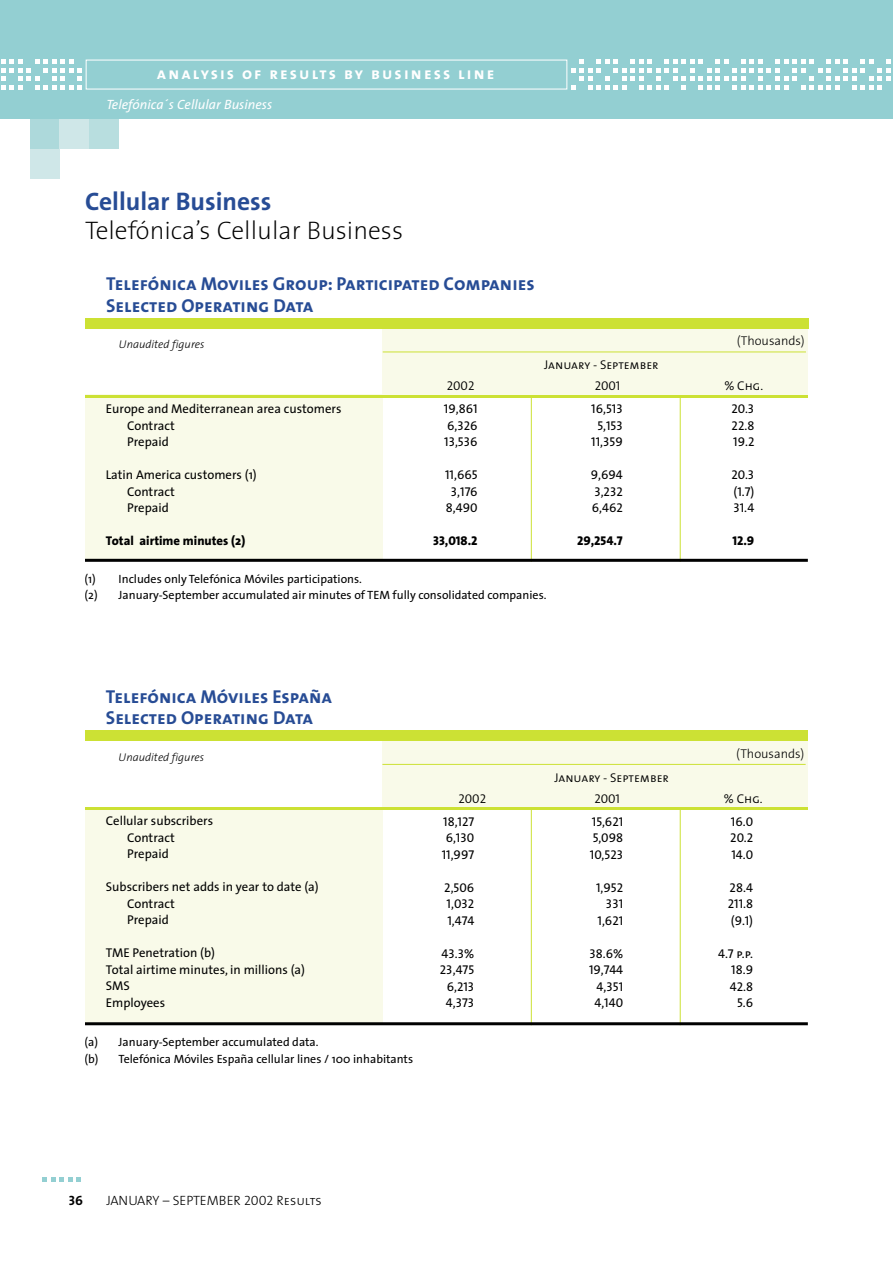
<style>
.page{position:relative;width:893px;height:1263px;background:#fff}
.page>*{position:absolute;margin:0;border:0;box-sizing:border-box;transform-origin:0 0}
.t1{font:200 25.5px "The Sans";color:#000}
.t2{font:700 25.5px "The Sans";color:#274c95}
.t3{font:18.75px "The Sans Bold Caps";color:#274c95}
.t4{font:16.5px "The Sans Bold Caps";letter-spacing:.13em;color:#fff}
.t5{font:italic 13.5px "The Sans";color:#fff}
.t6{font:13.5px "The Sans Light Caps";color:#000}
.t7{font:13.5px "The Sans Bold Caps";color:#000}
.t8{font:12.75px/16.5px "The Sans Caps";color:#000;text-align:justify}
.t9{font:12.75px/16.5px "The Sans";color:#000}
.t10{font:12.75px "The Sans Semi Light Caps";color:#000}
.t11{font:300 12.75px "The Sans";color:#000}
.t12{font:800 12.75px "The Sans";color:#000}
.t13{font:12.75px "The Sans Extra Bold Caps";color:#000}
.t14{font:12px/16.5px "The Sans";color:#000}
.t15{font:italic 300 11.25px "The Sans";color:#000}
</style>
<div class="page">
<div style="left:0;top:0;width:892px;height:119px;background:#93cfd2"></div>
<svg style="left:1px;top:60px;width:81px;height:29px"></svg>
<svg style="left:571px;top:60px;width:319px;height:29px"></svg>
<div style="left:86px;top:60px;width:481px;height:29px;border:1px solid #fff"></div>
<div style="left:30px;top:119px;width:30px;height:30px;background:#add9db"></div>
<div style="left:60px;top:119px;width:29px;height:30px;background:#cfe7e8"></div>
<div style="left:89px;top:119px;width:30px;height:30px;background:#b8dedf"></div>
<div style="left:30px;top:149px;width:30px;height:30px;background:#cfe7e8"></div>
<svg style="left:43px;top:1178px;width:38px;height:4px"></svg>
<div style="left:382px;top:739px;width:425px;height:68px;background:#f9fae9"></div>
<div style="left:85px;top:807px;width:297px;height:217px;background:#f9fae9"></div>
<div style="left:85px;top:730px;width:722px;height:11px;background:#cce134"></div>
<hr style="left:85px;top:807px;width:722px;height:3px;background:#cce134">
<hr style="left:382px;top:764px;width:423px;height:1px;background:#cce134">
<hr style="left:531px;top:808px;width:1px;height:217px;background:#cce134">
<hr style="left:679px;top:808px;width:1px;height:217px;background:#cce134">
<hr style="left:85px;top:1022px;width:722px;height:3px;background:#000">
<div style="left:85px;top:394px;width:297px;height:166px;background:#f9fae9"></div>
<hr style="left:531px;top:396px;width:1px;height:166px;background:#cce134">
<hr style="left:679px;top:396px;width:1px;height:166px;background:#cce134">
<div style="left:383px;top:326px;width:425px;height:68px;background:#f9fae9"></div>
<div style="left:85px;top:318px;width:723px;height:10px;background:#cce134"></div>
<hr style="left:85px;top:395px;width:722px;height:3px;background:#cce134">
<hr style="left:383px;top:352px;width:423px;height:1px;background:#cce134">
<hr style="left:85px;top:559px;width:722px;height:3px;background:#000">
<p class="t4" style="left:157px;top:63px;width:339px">analysis of results by business line</p>
<p class="t5" style="left:106px;top:100px;width:167px">Telefónica´s Cellular Business</p>
<h1 class="t2" style="left:85px;top:192px;width:188px">Cellular Business</h1>
<h1 class="t1" style="left:85px;top:221px;width:319px">Telefónica’s Cellular Business</h1>
<h2 class="t3" style="left:106px;top:273px;width:430px">Telefónica Moviles Group: Participated Companies</h2>
<h2 class="t3" style="left:106px;top:294px;width:209px">Selected Operating Data</h2>
<p class="t15" style="left:119px;top:340px;width:87px">Unaudited figures</p>
<p class="t10" style="left:544px;top:357px;width:116px">January - September</p>
<p class="t11" style="left:736px;top:336px;width:69px">(Thousands)</p>
<p class="t9" style="left:127px;top:402px;width:216px;text-indent:-21px">Europe and Mediterranean area customers<br>Contract<br>Prepaid</p>
<p class="t9" style="left:127px;top:468px;width:131px;text-indent:-21px">Latin America customers (1)<br>Contract<br>Prepaid</p>
<p class="t12" style="left:106px;top:536px;width:141px">Total airtime minutes (2)</p>
<p class="t10" style="left:447px;top:379px;width:29px">2002</p>
<p class="t10" style="left:594px;top:379px;width:27px">2001</p>
<p class="t10" style="left:724px;top:379px;width:40px">% Chg.</p>
<p class="t8" style="left:444px;top:401px;width:35px">19,861<br>6,326<br>13,536</p>
<p class="t8" style="left:445px;top:467px;width:34px;text-align:center">11,665<br>3,176<br>8,490</p>
<p class="t13" style="left:433px;top:533px;width:46px">33,018.2</p>
<p class="t8" style="left:591px;top:401px;width:33px;text-align:center">16,513<br>5,153<br>11,359</p>
<p class="t8" style="left:590px;top:467px;width:33px">9,694<br>3,232<br>6,462</p>
<p class="t13" style="left:577px;top:533px;width:47px">29,254.7</p>
<p class="t8" style="left:731px;top:401px;width:24px">20.3<br>22.8<br>19.2</p>
<p class="t8" style="left:731px;top:467px;width:24px">20.3 (1.7)<br>31.4</p>
<p class="t13" style="left:732px;top:533px;width:23px">12.9</p>
<p class="t14" style="left:85px;top:572px;width:463px">(1) Includes only Telefónica Móviles participations.<br>(2) January-September accumulated air minutes of TEM fully consolidated companies.</p>
<h2 class="t3" style="left:106px;top:685px;width:228px">Telefónica Móviles España</h2>
<h2 class="t3" style="left:106px;top:707px;width:209px">Selected Operating Data</h2>
<p class="t15" style="left:119px;top:753px;width:87px">Unaudited figures</p>
<p class="t9" style="left:127px;top:814px;width:87px;text-indent:-21px">Cellular subscribers<br>Contract<br>Prepaid</p>
<p class="t9" style="left:127px;top:880px;width:193px;text-indent:-21px">Subscribers net adds in year to date (a)<br>Contract<br>Prepaid</p>
<p class="t9" style="left:106px;top:946px;width:201px">TME Penetration (b)<br>Total airtime minutes, in millions (a)<br>SMS<br>Employees</p>
<p class="t14" style="left:85px;top:1035px;width:330px">(a) January-September accumulated data.<br>(b) Telefónica Móviles España cellular lines / 100 inhabitants</p>
<p class="t10" style="left:554px;top:770px;width:116px">January - September</p>
<p class="t11" style="left:736px;top:748px;width:69px">(Thousands)</p>
<p class="t10" style="left:458px;top:791px;width:29px">2002</p>
<p class="t10" style="left:594px;top:791px;width:27px">2001</p>
<p class="t10" style="left:723px;top:791px;width:40px">% Chg.</p>
<p class="t8" style="left:442px;top:813px;width:34px;text-align:center">18,127<br>6,130<br>11,997</p>
<p class="t8" style="left:444px;top:879px;width:31px">2,506<br>1,032<br>1,474</p>
<p class="t8" style="left:440px;top:945px;width:36px;text-align:center">43.3%<br>23,475<br>6,213<br>4,373</p>
<p class="t8" style="left:590px;top:813px;width:35px">15,621<br>5,098<br>10,523</p>
<p class="t8" style="left:596px;top:879px;width:29px;text-align:right">1,952<br>331<br>1,621</p>
<p class="t8" style="left:589px;top:945px;width:36px;text-align:center">38.6%<br>19,744<br>4,351<br>4,140</p>
<p class="t8" style="left:730px;top:813px;width:24px">16.0<br>20.2<br>14.0</p>
<p class="t8" style="left:727px;top:879px;width:27px">28.4<br>211.8 (9.1)</p>
<p class="t8" style="left:718px;top:945px;width:36px;text-align:right">4.7 p.p.<br>18.9<br>42.8<br>5.6</p>
<p class="t7" style="left:69px;top:1192px;width:16px">36</p>
<p class="t6" style="left:106px;top:1192px;width:217px">JANUARY – SEPTEMBER 2002 Results</p>
</div>
